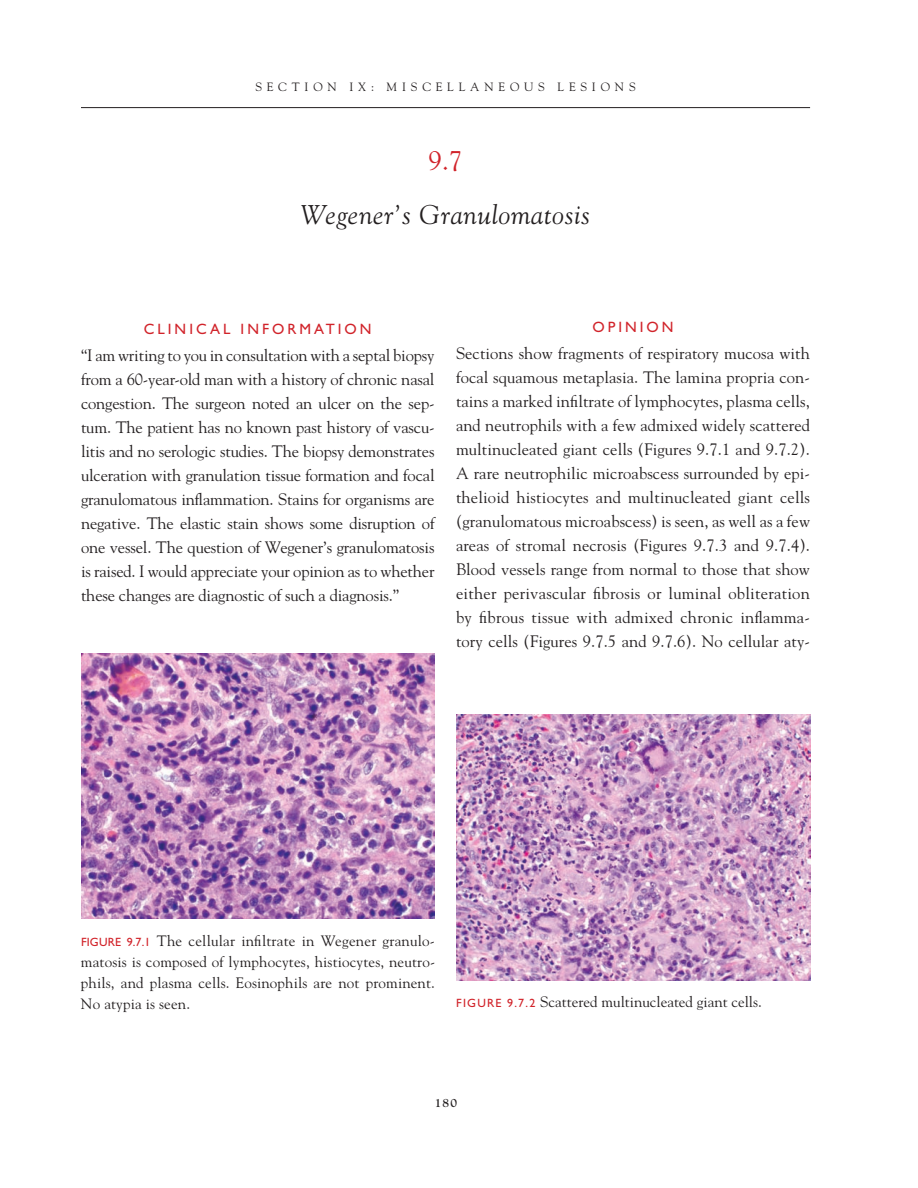
<style>
.page{position:relative;width:918px;height:1188px;background:#fff}
.page>*{position:absolute;margin:0;border:0;box-sizing:border-box;transform-origin:0 0}
.t1{font:italic 27px "Goudy";letter-spacing:.025em;color:#231f20}
.t2{font:27px "Goudy";color:#d1232a}
.t3{font:16.5px/24px "Goudy";letter-spacing:-.005em;color:#231f20;text-align:justify}
.t4{font:15px/21px "Goudy";letter-spacing:.01em;color:#231f20;text-align:justify}
.t5{font:15px "Gill Sans";letter-spacing:.2em;color:#d1232a}
.t6{font:12px "Goudy";letter-spacing:.4em;color:#231f20}
.t7{font:12px "Gill Sans";color:#d1232a}
.t8{font:700 12px "Goudy";color:#231f20}
.s1{font-family:"Gill Sans";font-size:12px;color:#d1232a}
</style>
<div class="page">
<hr style="left:81px;top:107px;width:729px;height:1px;background:#231f20">
<img style="left:81px;top:653px;width:354px;height:266px">
<img style="left:456px;top:715px;width:354px;height:265px">
<p class="t6" style="left:255px;top:79px;width:160px">SECTION ix: miscellaneo</p>
<p class="t6" style="left:524px;top:79px;width:20px">u s</p>
<p class="t6" style="left:558px;top:79px;width:13px">lesions</p>
<h1 class="t2" style="left:429px;top:144px;width:35px">9.7</h1>
<h1 class="t1" style="left:301px;top:198px;width:291px">Wegener’s Granulomatosis</h1>
<p class="t5" style="left:144px;top:320px;width:35px">CLINIC</p>
<p class="t5" style="left:210px;top:320px;width:140px">AL IN FOR MATION</p>
<p class="t3" style="left:81px;top:343px;width:355px">“I am writing to you in consultation with a septal biopsy from a 60-year-old man with a history of chronic nasal congestion. The surgeon noted an ulcer on the sep&shy;tum. The patient has no known past history of vascu&shy;litis and no serologic studies. The biopsy demonstrates ulceration with granulation tissue formation and focal granulomatous inflammation. Stains for organisms are negative. The elastic stain shows some disruption of one vessel. The question of Wegener’s granulomatosis is raised. I would appreciate your opinion as to whether these changes are diagnostic of such a diagnosis.”</p>
<p class="t5" style="left:592px;top:319px;width:83px">OPINION</p>
<p class="t3" style="left:456px;top:341px;width:356px">Sections show fragments of respiratory mucosa with focal squamous metaplasia. The lamina propria con&shy;tains a marked infiltrate of lymphocytes, plasma cells, and neutrophils with a few admixed widely scattered multinucleated giant cells (Figures 9.7.1 and 9.7.2).<br>A rare neutrophilic microabscess surrounded by epi&shy;thelioid histiocytes and multinucleated giant cells (granulomatous microabscess) is seen, as well as a few areas of stromal necrosis (Figures 9.7.3 and 9.7.4).<br>Blood vessels range from normal to those that show either perivascular fibrosis or luminal obliteration by fibrous tissue with admixed chronic inflamma&shy;tory cells (Figures 9.7.5 and 9.7.6). No cellular aty-</p>
<p class="t4" style="left:81px;top:930px;width:356px"><span class="s1">FIGURE 9.7.1</span> The cellular infiltrate in Wegener granulo&shy;matosis is composed of lymphocytes, histiocytes, neutro&shy;phils, and plasma cells. Eosinophils are not prominent.<br>No atypia is seen.</p>
<p class="t7" style="left:456px;top:996px;width:9px">FIGURE</p>
<p class="t4" style="left:507px;top:991px;width:256px"><span class="s1">9.7.2</span> Scattered multinucleated giant cells.</p>
<p class="t8" style="left:435px;top:1096px;width:24px">180</p>
</div>
